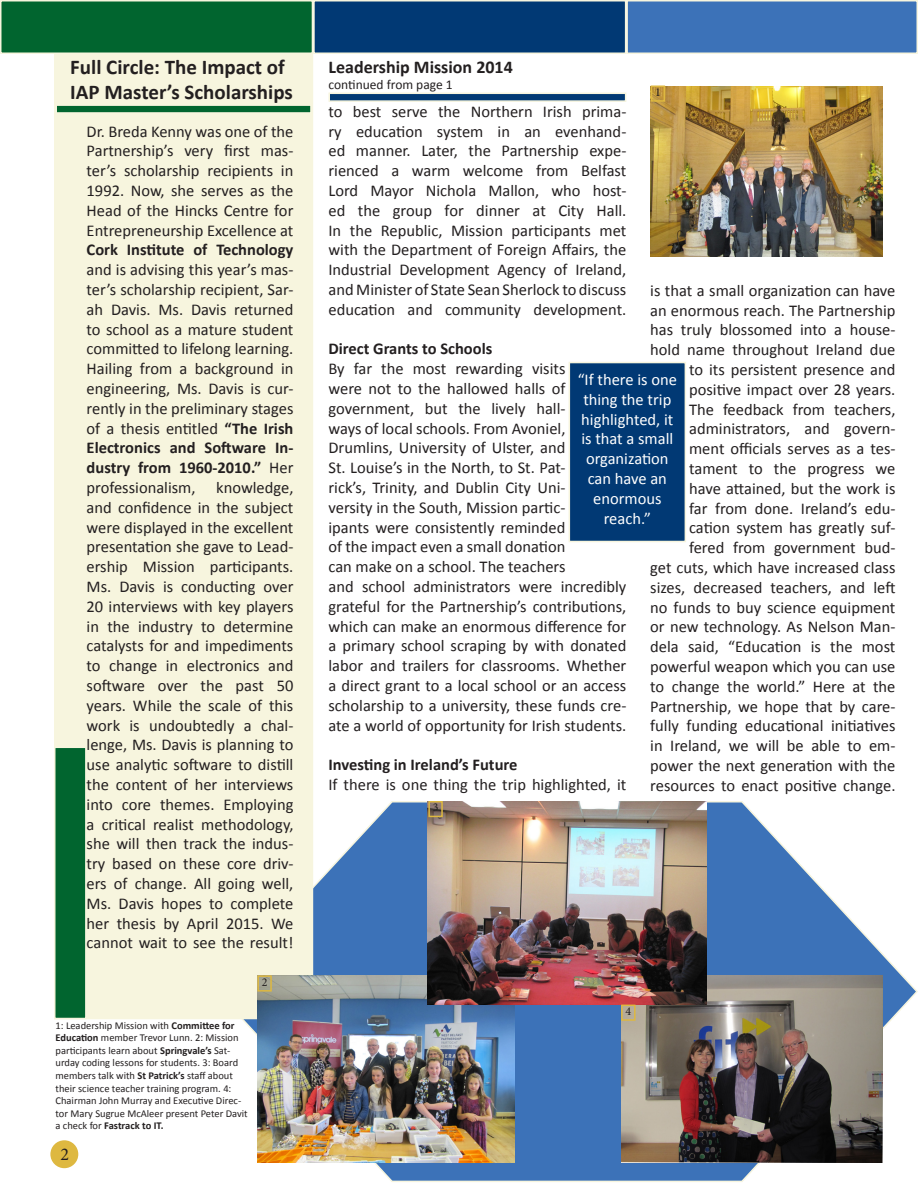
<style>
.page{position:relative;width:918px;height:1188px;background:#fff}
.page>*{position:absolute;margin:0;border:0;box-sizing:border-box;transform-origin:0 0}
.t1{font:700 21px/25.2px "Calibri";color:#231f20}
.t2{font:700 18px "Calibri";color:#231f20}
.t3{font:18px "Minion Pro";color:#231f20}
.t4{font:16.5px/19.8px "Calibri";color:#231f20;text-align:justify}
.t5{font:16.5px/19.8px "Calibri";color:#fff;text-align:center}
.t6{font:700 16.5px "Calibri";color:#231f20}
.t7{font:13.5px "Calibri";color:#231f20}
.t8{font:12px "Minion Pro";color:#231f20}
.t9{font:10.5px/12.6px "Calibri";color:#231f20}
.s1{font-weight:700}
</style>
<div class="page">
<svg style="left:241px;top:801px;width:677px;height:381px"></svg>
<div style="left:1px;top:1px;width:311px;height:52px;background:#01652f"></div>
<div style="left:0;top:0;width:313px;height:54px;border:2px solid #f7f5de"></div>
<div style="left:314px;top:1px;width:312px;height:52px;background:#013974"></div>
<div style="left:313px;top:0;width:313px;height:54px;border:2px solid #f7f5de"></div>
<div style="left:627px;top:1px;width:290px;height:52px;background:#3c72b8"></div>
<div style="left:626px;top:0;width:292px;height:54px;border:2px solid #f7f5de"></div>
<div style="left:54px;top:54px;width:259px;height:965px;background:#f7f5de"></div>
<div style="left:54px;top:747px;width:33px;height:272px;background:#01652f;border:2px solid #f7f5de"></div>
<img style="left:650px;top:86px;width:232px;height:170px">
<img style="left:621px;top:976px;width:262px;height:186px">
<img style="left:257px;top:976px;width:258px;height:186px">
<div style="left:56px;top:104px;width:256px;height:10px;background:#01652f;border:2px solid #f7f5de"></div>
<div style="left:328px;top:93px;width:298px;height:9px;background:#013974;border:2px solid #f7f5de"></div>
<div style="left:569px;top:362px;width:117px;height:180px;background:#013974;border:2px solid #f7f5de"></div>
<img style="left:427px;top:801px;width:280px;height:204px">
<div style="left:651px;top:86px;width:14px;height:16px;border:2px solid #deb840"></div>
<div style="left:428px;top:801px;width:15px;height:16px;border:2px solid #deb840"></div>
<div style="left:257px;top:975px;width:15px;height:17px;border:2px solid #deb840"></div>
<div style="left:621px;top:1005px;width:15px;height:16px;border:2px solid #deb840"></div>
<div style="left:51px;top:1141px;width:27px;height:26px;background:#deb840;border-radius:50%"></div>
<div style="left:50px;top:1140px;width:28px;height:28px;border:2px solid #deb840;border-radius:50%"></div>
<p class="t1" style="left:70px;top:55px;width:224px">Full Circle: The Impact of<br>IAP Master’s Scholarships</p>
<p class="t2" style="left:328px;top:55px;width:186px">Leadership Mission 2014</p>
<p class="t7" style="left:328px;top:76px;width:126px">continued from page 1</p>
<p class="t8" style="left:655px;top:84px;width:7px">1</p>
<p class="t4" style="left:87px;top:121px;width:208px">Dr. Breda Kenny was one of the Partnership’s very first mas&shy;ter’s scholarship recipients in 1992. Now, she serves as the Head of the Hincks Centre for Entrepreneurship Excellence at <span class="s1">Cork Institute of Technology </span>and is advising this year’s mas&shy;ter’s scholarship recipient, Sar&shy;ah Davis. Ms. Davis returned to school as a mature student committed to lifelong learning.<br>Hailing from a background in engineering, Ms. Davis is cur&shy;rently in the preliminary stages of a thesis entitled <span class="s1">“The Irish Electronics and Software In&shy;dustry from 1960-2010.”</span> Her professionalism,</p>
<p class="t4" style="left:87px;top:478px;width:208px;text-indent:130px">knowledge, and confidence in the subject were displayed in the excellent presentation she gave to Lead&shy;ership Mission participants.</p>
<p class="t4" style="left:87px;top:577px;width:208px">Ms. Davis is conducting over 20 interviews with key players in the industry to determine catalysts for and impediments to change in electronics and software over the past 50 years. While the scale of this work is undoubtedly a chal&shy;lenge, Ms. Davis is planning to use analytic software to distill the content of her interviews into core themes. Employing a critical realist methodology, she will then track the indus&shy;try based on these core driv&shy;ers of change. All going well, Ms. Davis hopes to complete her thesis by April 2015. We cannot wait to see the result!</p>
<p class="t9" style="left:56px;top:1019px;width:194px">1: Leadership Mission with <span class="s1">Committee for Education</span> member Trevor Lunn. 2: Mission participants learn about <span class="s1">Springvale’s</span> Sat&shy;urday coding lessons for students. 3: Board members talk with <span class="s1">St Patrick’s</span> staff about their science teacher training program. 4:<br>Chairman John Murray and Executive Direc&shy;tor Mary Sugrue McAleer present Peter Davit a check for <span class="s1">Fastrack to IT.</span></p>
<p class="t3" style="left:60px;top:1142px;width:10px">2</p>
<p class="t8" style="left:262px;top:974px;width:7px">2</p>
<p class="t4" style="left:328px;top:101px;width:299px">to best serve the Northern Irish prima&shy;ry education system in an evenhand&shy;ed manner. Later, the Partnership expe&shy;rienced a warm welcome from Belfast</p>
<p class="t4" style="left:328px;top:181px;width:299px">Lord Mayor Nichola Mallon, who host&shy;ed the group for dinner at City Hall.</p>
<p class="t4" style="left:328px;top:220px;width:299px">In the Republic, Mission participants met with the Department of Foreign Affairs, the Industrial Development Agency of Ireland, and Minister of State Sean Sherlock to discuss education and community development.</p>
<p class="t6" style="left:328px;top:338px;width:165px">Direct Grants to Schools</p>
<p class="t4" style="left:328px;top:359px;width:299px;text-align:left">By far the most rewarding visits<br>were not to the hallowed halls of government, but the lively hall-<br>ways of local schools. From Avoniel, Drumlins, University of Ulster, and<br>St. Louise’s in the North, to St. Pat-<br>rick’s, Trinity, and Dublin City Uni-<br>versity in the South, Mission partic-<br>ipants were consistently reminded<br>of the impact even a small donation<br>can make on a school. The teachers<br>and school administrators were incredibly grateful for the Partnership’s contributions, which can make an enormous difference for a primary school scraping by with donated labor and trailers for classrooms. Whether a direct grant to a local school or an access scholarship to a university, these funds cre&shy;ate a world of opportunity for Irish students.</p>
<p class="t6" style="left:328px;top:754px;width:190px">Investing in Ireland’s Future</p>
<p class="t4" style="left:328px;top:775px;width:299px">If there is one thing the trip highlighted, it</p>
<p class="t4" style="left:650px;top:281px;width:247px;text-align:right">is that a small organization can have an enormous reach. The Partnership has truly blossomed into a house&shy;hold name throughout Ireland due to its persistent presence and positive impact over 28 years.<br>The feedback from teachers, administrators, and govern&shy;ment officials serves as a tes&shy;tament to the progress we<br>have attained, but the work is<br>far from done. Ireland’s edu&shy;cation system has greatly suf&shy;fered from government bud-<br>get cuts, which have increased class sizes, decreased teachers, and left no funds to buy science equipment or new technology. As Nelson Man&shy;dela said, “Education is the most powerful weapon which you can use to change the world.” Here at the<br>Partnership, we hope that by care&shy;fully funding educational initiatives in Ireland, we will be able to em&shy;power the next generation with the resources to enact positive change.</p>
<p class="t5" style="left:578px;top:370px;width:101px">“If there is one thing the trip highlighted, it is that a small organization can have an enormous reach.”</p>
<p class="t8" style="left:433px;top:799px;width:7px">3</p>
<p class="t8" style="left:625px;top:1003px;width:7px">4</p>
</div>
